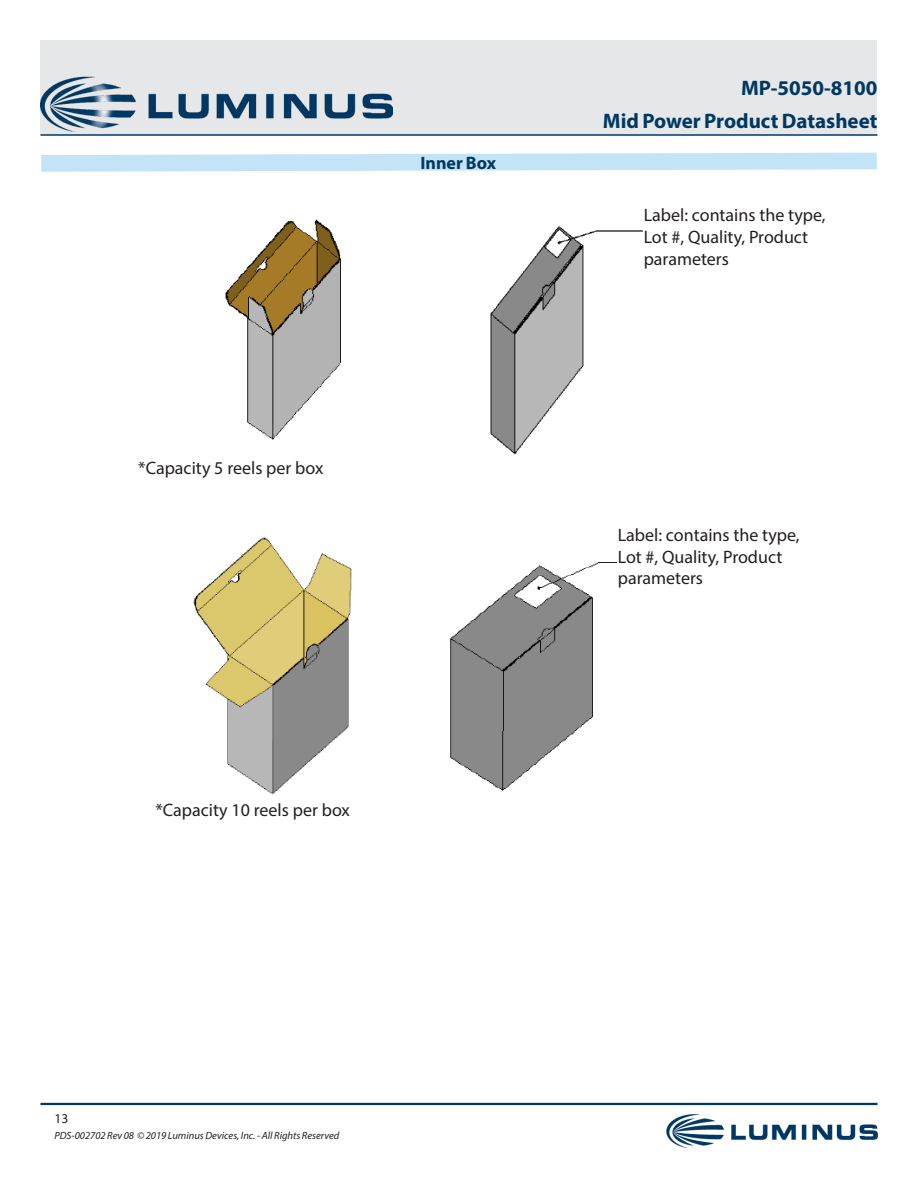
<style>
.page{position:relative;width:918px;height:1188px;background:#fff}
.page>*{position:absolute;margin:0;border:0;box-sizing:border-box;transform-origin:0 0}
.DS_Title1{font:700 21px "Myriad Pro";color:#003863}
.t1{font:18px/21.6px "Myriad Pro";color:#231f20}
.t2{font:700 18px "Myriad Pro";letter-spacing:-.005em;color:#003863}
.zzFooterRight2{font:13.5px "Myriad Pro";color:#231f20}
.zzFooterRight1{font:italic 10.5px "Myriad Pro";color:#231f20}
</style>
<div class="page">
<div style="left:40px;top:40px;width:838px;height:95px;background:#e6e7e9"></div>
<hr style="left:40px;top:1103px;width:838px;height:2px;background:#003863">
<hr style="left:40px;top:134px;width:838px;height:2px;background:#003863">
<svg style="left:41px;top:153px;width:836px;height:19px;background:#cae6f7"></svg>
<img style="left:40px;top:76px;width:353px;height:56px">
<img style="left:666px;top:1115px;width:212px;height:33px">
<img style="left:225px;top:219px;width:418px;height:236px">
<img style="left:193px;top:537px;width:424px;height:258px">
<p class="t2" style="left:420px;top:151px;width:77px">Inner Box</p>
<p class="t1" style="left:138px;top:457px;width:187px">*Capacity 5 reels per box</p>
<p class="t1" style="left:156px;top:799px;width:196px">*Capacity 10 reels per box</p>
<p class="DS_Title1" style="left:741px;top:74px;width:138px">MP-5050-8100</p>
<p class="DS_Title1" style="left:603px;top:107px;width:276px">Mid Power Product Datasheet</p>
<p class="t1" style="left:644px;top:204px;width:183px">Label: contains the type,<br>Lot #, Quality, Product parameters</p>
<p class="t1" style="left:618px;top:524px;width:183px">Label: contains the type,<br>Lot #, Quality, Product parameters</p>
<p class="zzFooterRight2" style="left:54px;top:1110px;width:15px">13</p>
<p class="zzFooterRight1" style="left:54px;top:1129px;width:286px">PDS-002702 Rev 08 © 2019 Luminus Devices, Inc. - All Rights Reserved</p>
</div>
